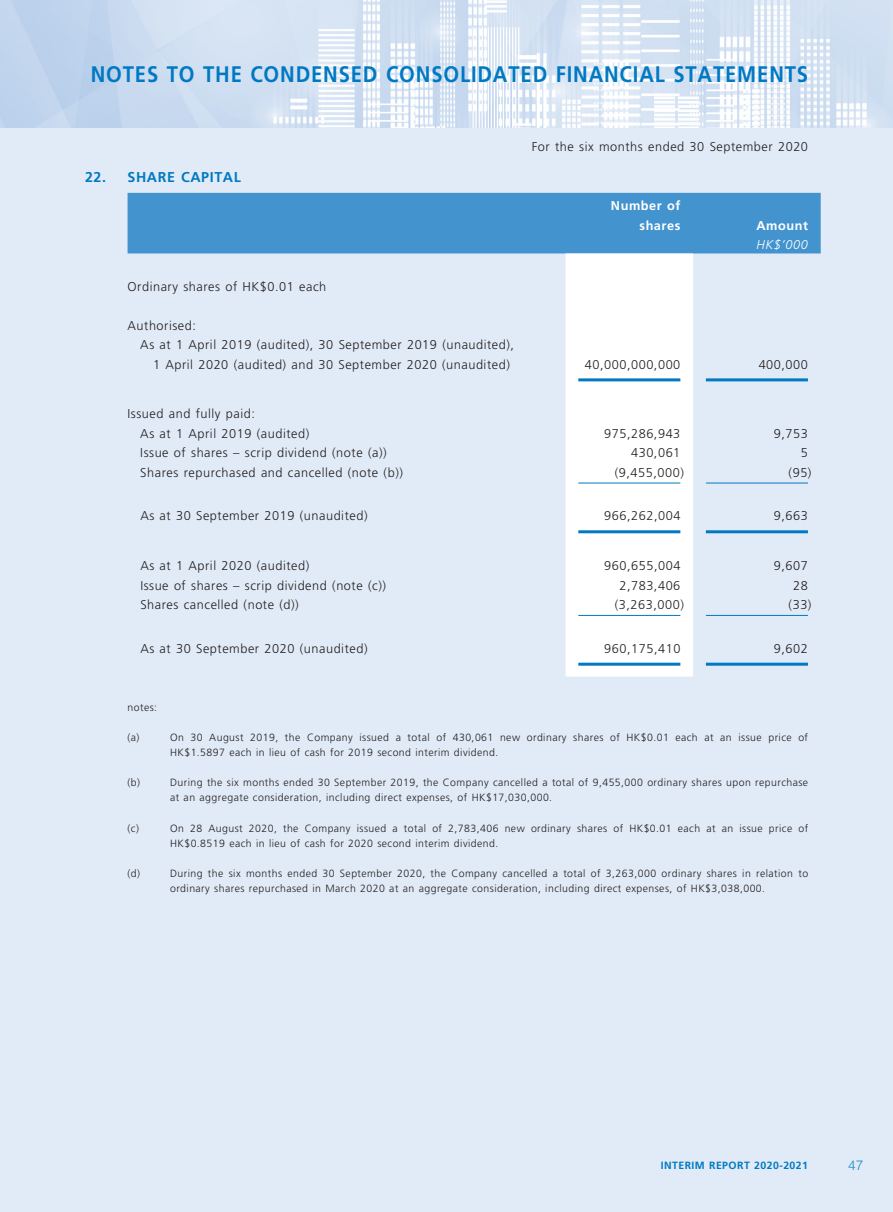
<style>
.page{position:relative;width:893px;height:1212px;background:#e1ebf7}
.page>*{position:absolute;margin:0;border:0;box-sizing:border-box;transform-origin:0 0}
.t1{font:700 22.5px "Frutiger";letter-spacing:.04em;color:#0079c2;scale:.9 1}
.t2{font:700 14.25px "Frutiger";letter-spacing:.04em;color:#0079c2}
.t3{font:300 13.5px "Helvetica";color:#1e89ca}
.t4{font:300 12.75px/19.5px "Frutiger";letter-spacing:.04em;color:#231f20}
.t5{font:700 12.75px/19.5px "Frutiger";letter-spacing:.04em;color:#fff;text-align:right}
.t6{font:italic 300 12.75px "Frutiger";color:#fff}
.t7{font:300 10.5px/15px "Frutiger";letter-spacing:.04em;color:#231f20}
.t8{font:700 10.5px "Frutiger";letter-spacing:.04em;color:#0079c2}
</style>
<div class="page">
<img style="left:1px;top:0;width:892px;height:128px">
<img style="left:0;top:0;width:1px;height:128px">
<div style="left:128px;top:193px;width:693px;height:60px;background:#4393cf"></div>
<div style="left:566px;top:253px;width:127px;height:423px;background:#fff"></div>
<hr style="left:578px;top:378px;width:102px;height:3px;background:#0079c2">
<hr style="left:706px;top:378px;width:102px;height:3px;background:#0079c2">
<hr style="left:578px;top:483px;width:102px;height:1px;background:#0079c2">
<hr style="left:706px;top:483px;width:102px;height:1px;background:#0079c2">
<hr style="left:578px;top:530px;width:102px;height:3px;background:#0079c2">
<hr style="left:706px;top:530px;width:102px;height:3px;background:#0079c2">
<hr style="left:578px;top:615px;width:102px;height:1px;background:#0079c2">
<hr style="left:706px;top:615px;width:102px;height:1px;background:#0079c2">
<hr style="left:578px;top:663px;width:102px;height:3px;background:#0079c2">
<hr style="left:706px;top:663px;width:102px;height:3px;background:#0079c2">
<h1 class="t1" style="left:91px;top:61px;width:16px">NOTES</h1>
<h1 class="t1" style="left:167px;top:61px;width:175px">TO THE CONDENSE</h1>
<h1 class="t1" style="left:363px;top:61px;width:58px">D CONSO</h1>
<h1 class="t1" style="left:460px;top:61px;width:345px">LIDATE D FINANCIAL STATE MENTS</h1>
<h2 class="t2" style="left:85px;top:169px;width:157px">22. S HARE CAPITAL</h2>
<p class="t4" style="left:532px;top:137px;width:278px">For the six months ended 30 September 2020</p>
<p class="t5" style="left:611px;top:196px;width:71px">Number of shares</p>
<p class="t5" style="left:756px;top:216px;width:53px">Amount</p>
<p class="t6" style="left:756px;top:238px;width:53px">HK$’000</p>
<p class="t4" style="left:128px;top:277px;width:200px">Ordinary shares of HK$0.01 each</p>
<p class="t4" style="left:128px;top:316px;width:70px">Authorised:</p>
<p class="t4" style="left:140px;top:335px;width:375px">As at 1 April 2019 (audited), 30 September 2019 (unaudited),</p>
<p class="t4" style="left:153px;top:355px;width:358px">1 April 2020 (audited) and 30 September 2020 (unaudited)</p>
<p class="t4" style="left:585px;top:355px;width:97px">40,000,000,000</p>
<p class="t4" style="left:759px;top:355px;width:51px">400,000</p>
<p class="t4" style="left:140px;top:404px;width:170px;text-indent:-13px">Issued and fully paid:<br>As at 1 April 2019 (audited)</p>
<p class="t4" style="left:604px;top:424px;width:78px">975,286,943</p>
<p class="t4" style="left:774px;top:424px;width:36px">9,753</p>
<p class="t4" style="left:140px;top:443px;width:248px">Issue of shares – scrip dividend (note (a))</p>
<p class="t4" style="left:631px;top:443px;width:51px">430,061</p>
<p class="t4" style="left:801px;top:443px;width:9px">5</p>
<p class="t4" style="left:140px;top:463px;width:264px">Shares repurchased and cancelled (note (b))</p>
<p class="t4" style="left:615px;top:463px;width:71px">(9,455,000)</p>
<p class="t4" style="left:789px;top:463px;width:24px">(95)</p>
<p class="t4" style="left:140px;top:506px;width:229px">As at 30 September 2019 (unaudited)</p>
<p class="t4" style="left:604px;top:506px;width:78px">966,262,004</p>
<p class="t4" style="left:774px;top:506px;width:36px">9,663</p>
<p class="t4" style="left:140px;top:556px;width:170px">As at 1 April 2020 (audited)</p>
<p class="t4" style="left:604px;top:556px;width:78px">960,655,004</p>
<p class="t4" style="left:774px;top:556px;width:36px">9,607</p>
<p class="t4" style="left:140px;top:576px;width:247px">Issue of shares – scrip dividend (note (c))</p>
<p class="t4" style="left:619px;top:576px;width:62px">2,783,406</p>
<p class="t4" style="left:793px;top:576px;width:16px">28</p>
<p class="t4" style="left:140px;top:595px;width:160px">Shares cancelled (note (d))</p>
<p class="t4" style="left:615px;top:595px;width:71px">(3,263,000)</p>
<p class="t4" style="left:789px;top:595px;width:24px">(33)</p>
<p class="t4" style="left:140px;top:639px;width:229px">As at 30 September 2020 (unaudited)</p>
<p class="t4" style="left:604px;top:639px;width:78px">960,175,410</p>
<p class="t4" style="left:774px;top:639px;width:36px">9,602</p>
<p class="t7" style="left:128px;top:700px;width:31px">notes:</p>
<p class="t7" style="left:128px;top:730px;width:13px">(a)</p>
<p class="t7" style="left:170px;top:730px;width:640px">On 30 August 2019, the Company issued a total of 430,061 new ordinary shares of HK$0.01 each at an issue price of<br>HK$1.5897 each in lieu of cash for 2019 second interim dividend.</p>
<p class="t7" style="left:128px;top:775px;width:14px">(b)</p>
<p class="t7" style="left:170px;top:775px;width:640px">During the six months ended 30 September 2019, the Company cancelled a total of 9,455,000 ordinary shares upon repurchase at an aggregate consideration, including direct expenses, of HK$17,030,000.</p>
<p class="t7" style="left:128px;top:820px;width:13px">(c)</p>
<p class="t7" style="left:170px;top:820px;width:640px">On 28 August 2020, the Company issued a total of 2,783,406 new ordinary shares of HK$0.01 each at an issue price of<br>HK$0.8519 each in lieu of cash for 2020 second interim dividend.</p>
<p class="t7" style="left:128px;top:865px;width:14px">(d)</p>
<p class="t7" style="left:170px;top:865px;width:640px">During the six months ended 30 September 2020, the Company cancelled a total of 3,263,000 ordinary shares in relation to ordinary shares repurchased in March 2020 at an aggregate consideration, including direct expenses, of HK$3,038,000.</p>
<p class="t8" style="left:661px;top:1159px;width:11px">INTE</p>
<p class="t8" style="left:685px;top:1159px;width:125px">RIM REPORT 2020-2021</p>
<p class="t3" style="left:848px;top:1156px;width:16px">47</p>
</div>
